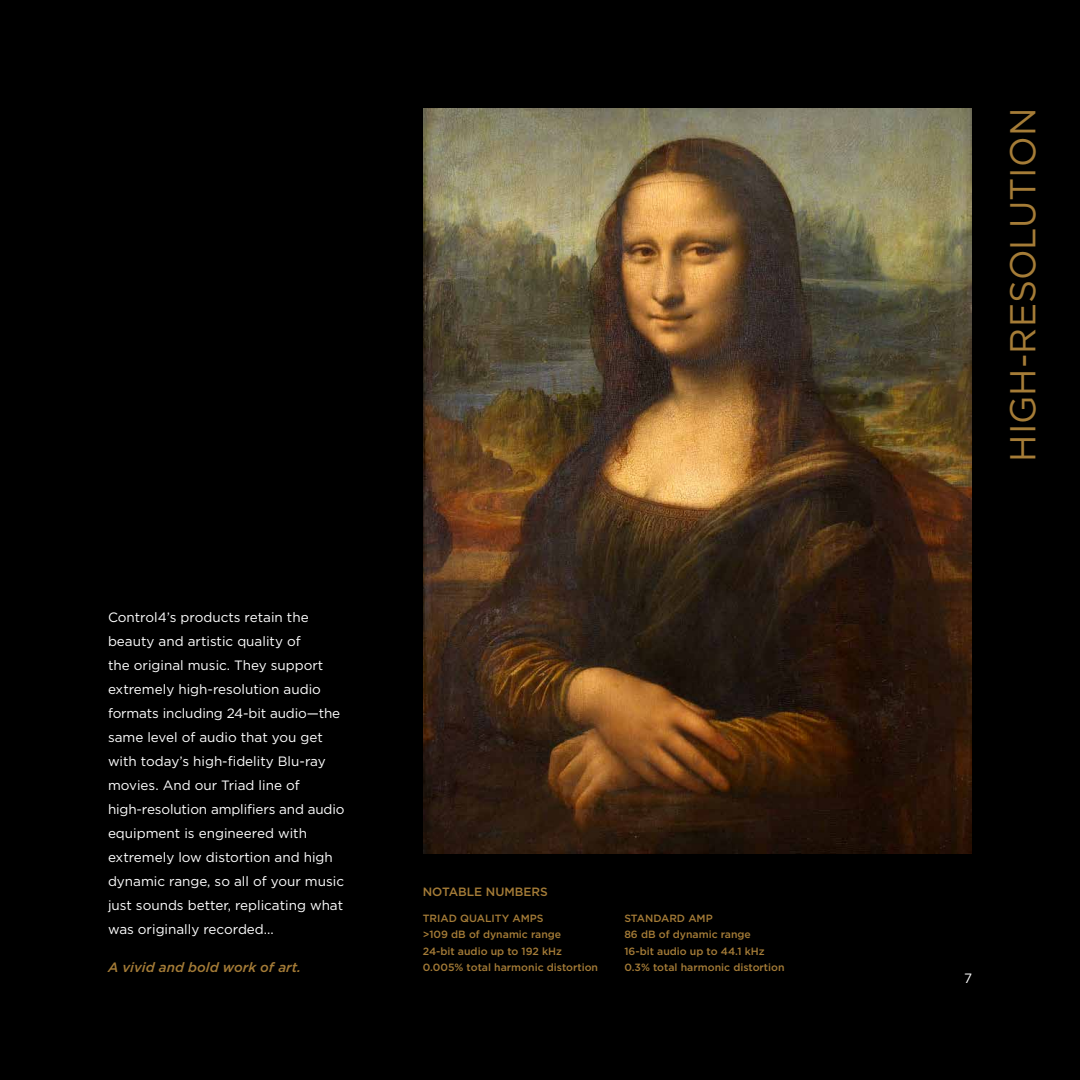
<style>
.page{position:relative;width:1080px;height:1080px;background:#000}
.page>*{position:absolute;margin:0;border:0;box-sizing:border-box;transform-origin:0 0}
.t1{font:36px "Gotham";color:#a57c37}
.t2{font:13.5px/24px "Gotham";color:#fff}
.t3{font:italic 500 13.5px "Gotham";color:#a57c37}
.t4{font:500 12px "Gotham";color:#a57c37}
.t5{font:500 10.5px/16.5px "Gotham";color:#a57c37}
</style>
<div class="page">
<img style="left:423px;top:108px;width:549px;height:746px">
<p class="t2" style="left:108px;top:605px;width:238px">Control4’s products retain the beauty and artistic quality of<br>the original music. They support extremely high-resolution audio formats including 24-bit audio—the same level of audio that you get with today’s high-fidelity Blu-ray movies. And our Triad line of high-resolution amplifiers and audio equipment is engineered with extremely low distortion and high dynamic range, so all of your music just sounds better, replicating what was originally recorded...</p>
<p class="t3" style="left:108px;top:958px;width:195px">A vivid and bold work of art.</p>
<p class="t4" style="left:423px;top:884px;width:127px">NOTABLE NUMBERS</p>
<p class="t5" style="left:423px;top:910px;width:177px">TRIAD QUALITY AMPS<br>&gt;109 dB of dynamic range<br>24-bit audio up to 192 kHz<br>0.005% total harmonic distortion</p>
<p class="t5" style="left:624px;top:910px;width:162px">STANDARD AMP<br>86 dB of dynamic range<br>16-bit audio up to 44.1 kHz<br>0.3% total harmonic distortion</p>
<h1 class="t1" style="left:1000px;top:462px;width:355px;rotate:-90deg">HIGH-RESOLUTION</h1>
<p class="t2" style="left:964px;top:966px;width:10px">7</p>
</div>
